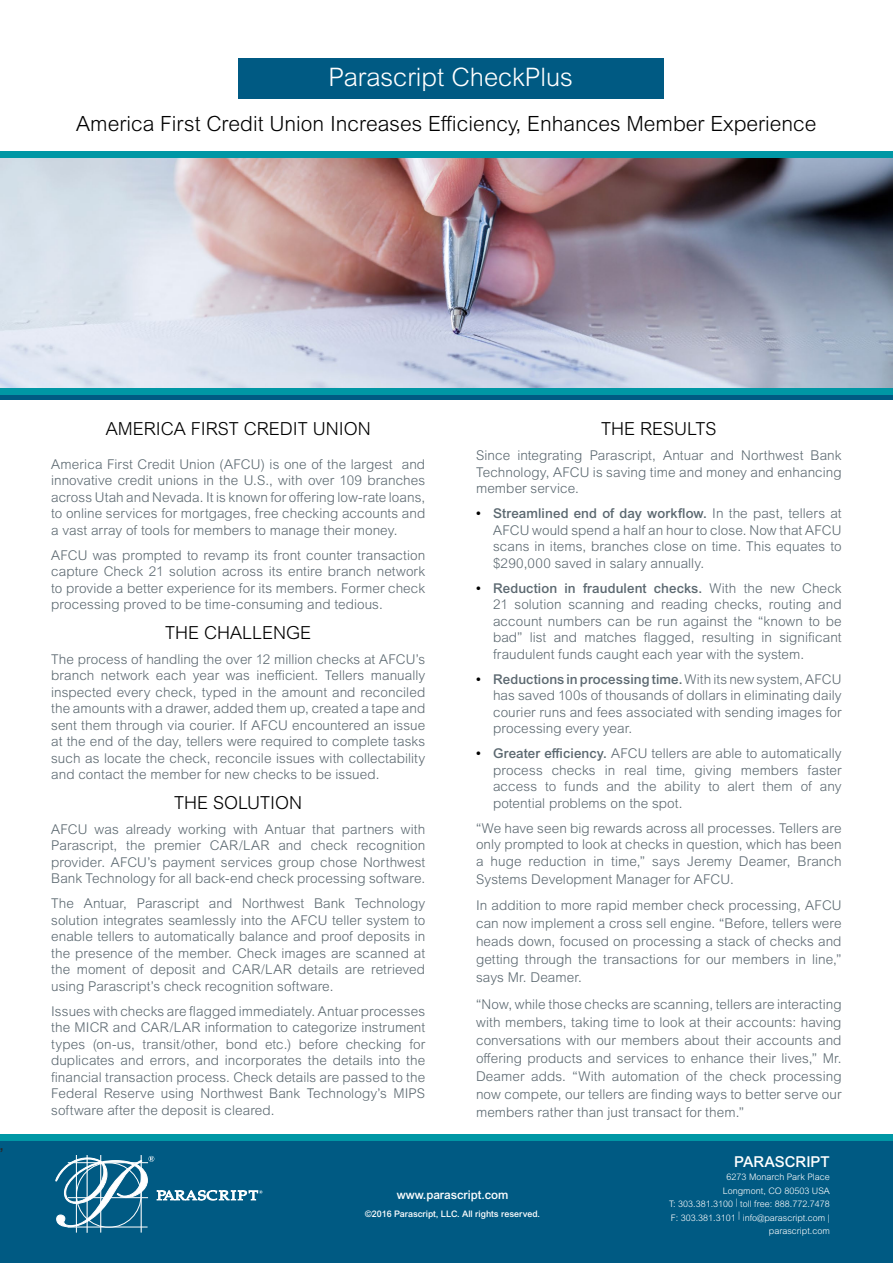
<style>
.page{position:relative;width:893px;height:1263px;background:#fff}
.page>*{position:absolute;margin:0;border:0;box-sizing:border-box;transform-origin:0 0}
.t1{font:300 25.5px "Arial MT Pro";color:#fff}
.t2{font:300 21px "Arial MT Pro";color:#000}
.t3{font:300 18px "Arial MT Pro";color:#000}
.t4{font:500 15px "Arial MT Pro";color:#fff}
.t5{font:300 13.5px/16.5px "Arial MT Pro";letter-spacing:.005em;color:#5b6870;text-align:justify}
.t6{font:700 13.5px "Arial MT Std";color:#292829}
.t7{font:500 12px "Arial MT Pro";color:#fff}
.t8{font:300 9px/13.5px "Arial MT Pro";color:#fff;text-align:right}
.t9{font:500 9px "Arial MT Pro";color:#fff}
.s1{font-weight:500;color:#000}
.s2{font-weight:500}
</style>
<div class="page">
<div style="left:238px;top:58px;width:425px;height:41px;background:#005a83"></div>
<div style="left:0;top:1140px;width:892px;height:123px;background:#005a83"></div>
<div style="left:0;top:1134px;width:892px;height:6px;background:#0097a5"></div>
<svg style="left:55px;top:1155px;width:207px;height:78px"></svg>
<img style="left:1px;top:158px;width:892px;height:231px">
<div style="left:0;top:151px;width:893px;height:7px;background:#0097a5"></div>
<div style="left:0;top:389px;width:893px;height:6px;background:#0097a5"></div>
<hr style="left:0;top:395px;width:893px;height:4px;background:#005a83">
<h1 class="t1" style="left:329px;top:62px;width:246px">Parascript CheckPlus</h1>
<h2 class="t2" style="left:76px;top:111px;width:742px">America First Credit Union Increases Efficiency, Enhances Member Experience</h2>
<p class="t6" style="left:0;top:1138px;width:5px">,</p>
<h3 class="t3" style="left:106px;top:418px;width:14px">ame</h3>
<h3 class="t3" style="left:144px;top:418px;width:23px">rica</h3>
<h3 class="t3" style="left:191px;top:418px;width:182px">fi rst credit Union</h3>
<p class="t5" style="left:51px;top:456px;width:376px">America First Credit Union (AFCU) is one of the largest and innovative credit unions in the U.S., with over 109 branches across Utah and N evada. It is known for offering low-rate loans, to online services for mortgages, free checking accounts and a vast array of tools for members to manage their money.</p>
<p class="t5" style="left:51px;top:547px;width:376px">AFCU was prompted to revamp its front counter transaction capture Check 21 solution across its entire branch network to provide a better experience for its members. Former check processing proved to be time-consuming and tedious.</p>
<h3 class="t3" style="left:165px;top:621px;width:145px">The Challenge</h3>
<p class="t5" style="left:51px;top:651px;width:376px">The process of handling the over 12 million checks at AFCU’s branch network each year was inefficient. Tellers manually inspected every check, typed in the amount and reconciled the amounts with a drawer, added them up, created a tape and sent them through via courier. If AFCU encountered an issue at the end of the day, tellers were required to complete tasks such as locate the check, reconcile issues with collectability and contact the member for new checks to be issued.</p>
<h3 class="t3" style="left:174px;top:791px;width:129px">The soluti on</h3>
<p class="t5" style="left:51px;top:821px;width:376px">AFCU was already working with Antuar that partners with Parascript, the premier CAR/LAR and check recognition provider. AFCU’s payment services group chose N orthwest Bank Technology for all back-end check processing software.</p>
<p class="t5" style="left:51px;top:895px;width:376px">The Antuar, Parascript and N orthwest Bank Technology solution integrates seamlessly into the AFCU teller system to enable tellers to automatically balance and proof deposits in the presence of the member. Check images are scanned at the moment of deposit and CAR/LAR details are retrieved using Parascript’s check recognition software.</p>
<p class="t5" style="left:51px;top:1003px;width:376px">Issues with checks are flagged immediately. Antuar processes the MICR and CAR/LAR information to categorize instrument types (on-us, transit/other, bond etc.) before checking for duplicates and errors, and incorporates the details into the financial transaction process. Check details are passed to the Federal Reserve using N orthwest Bank Technology’s MIPS software after the deposit is cleared.</p>
<h3 class="t3" style="left:601px;top:418px;width:117px">The resu lts</h3>
<p class="t5" style="left:476px;top:447px;width:367px">Since integrating Parascript, Antuar and N orthwest Bank Technology, AFCU is saving time and money and enhancing member service.</p>
<p class="t5" style="left:493px;top:505px;width:350px;text-indent:-17px"><span class="s1">•</span> <span class="s2">Streamlined end of day workflow.</span> In the past, tellers at AFCU would spend a half an hour to close. Now that AFCU scans in items, branches close on time. This equates to $290,000 saved in salary annually.</p>
<p class="t5" style="left:493px;top:580px;width:350px;text-indent:-17px"><span class="s1">•</span> <span class="s2">Reduction in fraudulent checks.</span> With the new Check 21 solution scanning and reading checks, routing and account numbers can be run against the “known to be bad” list and matches flagged, resulting in significant fraudulent funds caught each year with the system.</p>
<p class="t5" style="left:493px;top:671px;width:350px;text-indent:-17px"><span class="s1">•</span> <span class="s2">Reductions in processing time.</span> With its new system, AFCU has saved 100s of thousands of dollars in eliminating daily courier runs and fees associated with sending images for processing every year.</p>
<p class="t5" style="left:493px;top:745px;width:350px;text-indent:-17px"><span class="s1">•</span> <span class="s2">Greater efficiency.</span> AFCU tellers are able to automatically process checks in real time, giving members faster access to funds and the ability to alert them of any potential problems on the spot.</p>
<p class="t5" style="left:476px;top:820px;width:367px">“We have seen big rewards across all processes. Tellers are only prompted to look at checks in question, which has been a huge reduction in time,” says Jeremy Deamer, Branch</p>
<p class="t5" style="left:476px;top:866px;width:367px;line-height:26.5px">Systems Development Manager for AFCU.<br>In addition to more rapid member check processing, AFCU</p>
<p class="t5" style="left:476px;top:915px;width:367px;line-height:18px">can now implement a cross sell engine. “Before, tellers were heads down, focused on processing a stack of checks and getting through the transactions for our members in line,” says Mr. Deamer.</p>
<p class="t5" style="left:476px;top:995px;width:367px;line-height:18px">“Now, while those checks are scanning, tellers are interacting with members, taking time to look at their accounts: having conversations with our members about their accounts and offering products and services to enhance their lives,” Mr.<br>Deamer adds. “With automation of the check processing now compete, our tellers are finding ways to better serve our members rather than just transact for them.”</p>
<p class="t7" style="left:397px;top:1188px;width:113px">www.parascript.com</p>
<p class="t9" style="left:365px;top:1208px;width:176px">©2016 Parascript, LLC. All rights reserved.</p>
<p class="t4" style="left:734px;top:1152px;width:97px">PARASCRIPT</p>
<p class="t8" style="left:669px;top:1170px;width:162px">6273 Monarch Park Place<br>Longmont, CO 80503 USA<br>T: 303.381.3100 | toll free: 888.772.7478<br>F: 303.381.3101 | info@parascript.com | parascript.com</p>
</div>
